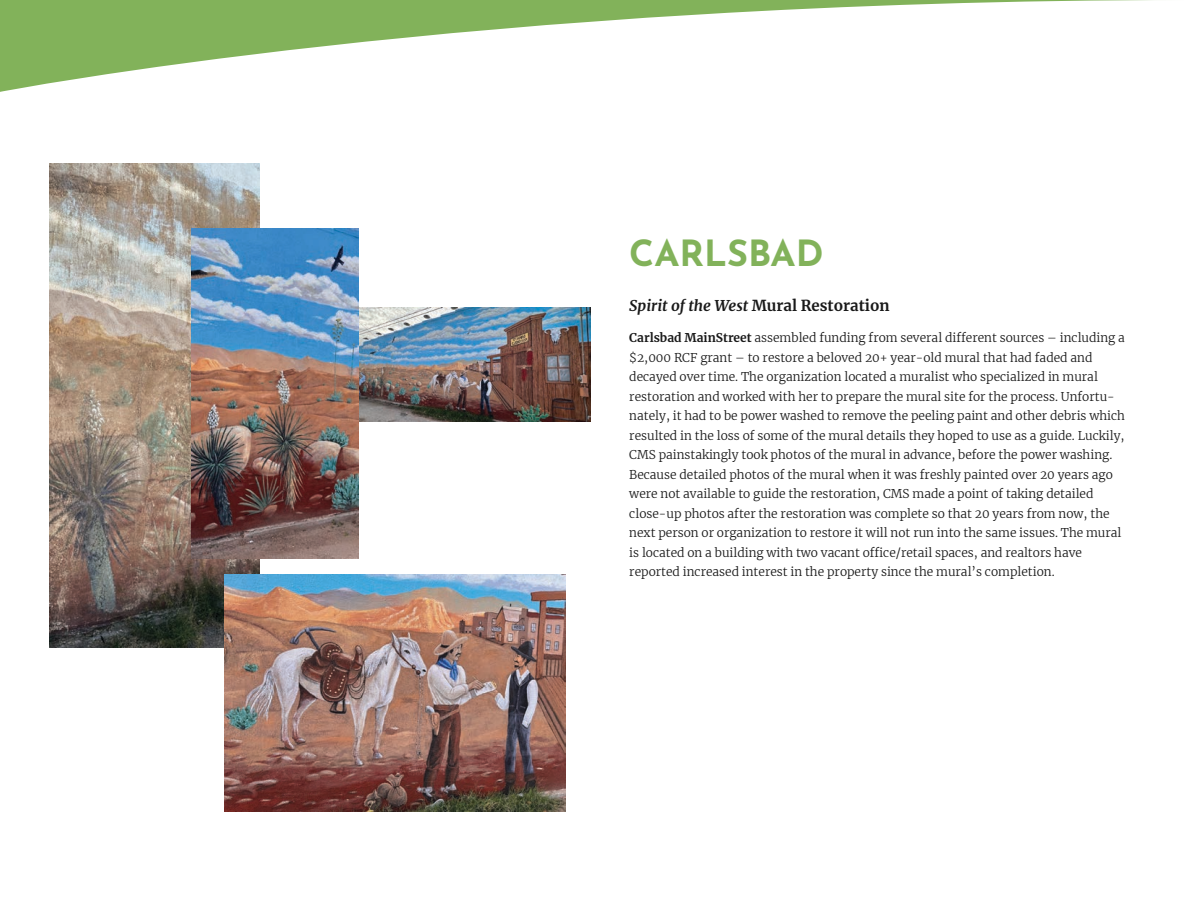
<style>
.page{position:relative;width:1188px;height:918px;background:#fff}
.page>*{position:absolute;margin:0;border:0;box-sizing:border-box;transform-origin:0 0}
.t1{font:700 36px "Josefin Sans";color:#82b25a}
.t2{font:700 15px "Merriweather";color:#191919}
.t3{font:300 12px/19.5px "Merriweather";color:#191919}
.s1{font-style:italic}
.s2{font-weight:700}
</style>
<div class="page">
<img style="left:50px;top:163px;width:210px;height:484px">
<img style="left:358px;top:308px;width:233px;height:114px">
<img style="left:192px;top:228px;width:166px;height:330px">
<img style="left:225px;top:575px;width:340px;height:237px">
<svg style="left:0;top:0;width:1152px;height:92px"></svg>
<p class="t1" style="left:629px;top:227px;width:196px">CARLSBAD</p>
<p class="t2" style="left:629px;top:295px;width:262px"><span class="s1">Spirit of the West</span> Mural Restoration</p>
<p class="t3" style="left:629px;top:328px;width:497px"><span class="s2">Carlsbad MainStreet</span> assembled funding from several different sources – including a $2,000 RCF grant – to restore a beloved 20+ year-old mural that had faded and decayed over time. The organization located a muralist who specialized in mural restoration and worked with her to prepare the mural site for the process. Unfortu&shy;nately, it had to be power washed to remove the peeling paint and other debris which resulted in the loss of some of the mural details they hoped to use as a guide. Luckily, CMS painstakingly took photos of the mural in advance, before the power washing.<br>Because detailed photos of the mural when it was freshly painted over 20 years ago were not available to guide the restoration, CMS made a point of taking detailed close-up photos after the restoration was complete so that 20 years from now, the next person or organization to restore it will not run into the same issues. The mural is located on a building with two vacant office/retail spaces, and realtors have reported increased interest in the property since the mural’s completion.</p>
</div>
